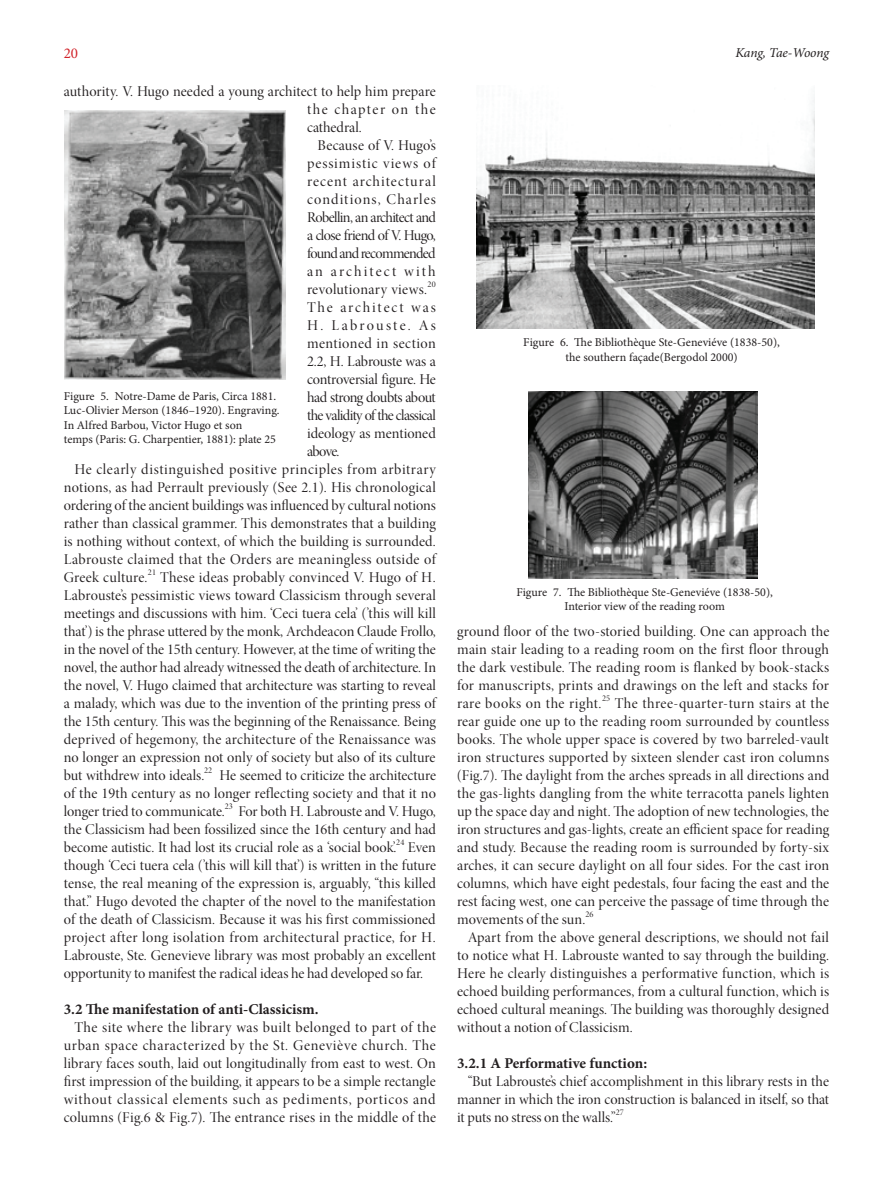
<style>
.page{position:relative;width:893px;height:1191px;background:#fff}
.page>*{position:absolute;margin:0;border:0;box-sizing:border-box;transform-origin:0 0}
.본문1{font:15px/18px "Minion Pro Disp";letter-spacing:.005em;color:#231f20;text-align:justify}
._1_1{font:700 15px "Minion Pro";color:#231f20}
.t1{font:15px "Minion Pro";color:#d1232a}
.t2{font:italic 13.5px "Minion Pro";letter-spacing:-.015em;color:#231f20}
.t3{font:12px/14.4px "Minion Pro";color:#231f20;text-align:center}
.본문1-2{font:8.7px "Minion Pro Disp";letter-spacing:.005em;color:#231f20}
</style>
<div class="page">
<img style="left:477px;top:100px;width:337px;height:228px">
<img style="left:529px;top:392px;width:228px;height:186px">
<img style="left:64px;top:110px;width:221px;height:269px">
<p class="t1" style="left:64px;top:43px;width:16px">20</p>
<p class="t2" style="left:735px;top:43px;width:95px">Kang, Tae-Woong</p>
<p class="본문1" style="left:307px;top:82px;width:130px;text-indent:-243px">authority. V. Hugo needed a young architect to help him prepare the chapter on the cathedral.</p>
<p class="본문1" style="left:307px;top:136px;width:130px;text-indent:11px">Because of V. Hugo’s pessimistic views of recent architectural conditions, Charles Robellin, an architect and a close friend of V. Hugo, found and recommended an architect with revolutionary views.</p>
<p class="본문1-2" style="left:428px;top:279px;width:10px">20</p>
<p class="본문1" style="left:307px;top:298px;width:130px">The architect was H. Labrouste. As mentioned in section 2.2, H. Labrouste was a controversial figure. He had strong doubts about the validity of the classical ideology as mentioned above.</p>
<p class="본문1" style="left:64px;top:460px;width:374px;text-indent:11px">He clearly distinguished positive principles from arbitrary notions, as had Perrault previously (See 2.1). His chronological ordering of the ancient buildings was influenced by cultural notions rather than classical grammer. This demonstrates that a building is nothing without context, of which the building is surrounded.<br>Labrouste claimed that the Orders are meaningless outside of Greek culture.</p>
<p class="t3" style="left:523px;top:335px;width:258px">Figure 6. The Bibliothèque Ste-Geneviéve (1838-50), the southern façade(Bergodol 2000)</p>
<p class="t3" style="left:64px;top:389px;width:217px;text-align:left">Figure 5. Notre-Dame de Paris, Circa 1881.<br>Luc-Olivier Merson (1846–1920). Engraving.<br>In Alfred Barbou, Victor Hugo et son<br>temps (Paris: G. Charpentier, 1881): plate 25</p>
<p class="본문1-2" style="left:148px;top:567px;width:10px">21</p>
<p class="본문1" style="left:64px;top:568px;width:374px;text-indent:96px">These ideas probably convinced V. Hugo of H.<br>Labrouste’s pessimistic views toward Classicism through several meetings and discussions with him. ‘Ceci tuera cela’ (’this will kill that’) is the phrase uttered by the monk, Archdeacon Claude Frollo, in the novel of the 15th century. However, at the time of writing the novel, the author had already witnessed the death of architecture. In the novel, V. Hugo claimed that architecture was starting to reveal a malady, which was due to the invention of the printing press of the 15th century. This was the beginning of the Renaissance. Being deprived of hegemony, the architecture of the Renaissance was no longer an expression not only of society but also of its culture but withdrew into ideals.</p>
<p class="t3" style="left:516px;top:585px;width:258px">Figure 7. The Bibliothèque Ste-Geneviéve (1838-50),<br>Interior view of the reading room</p>
<p class="본문1" style="left:457px;top:622px;width:374px">ground floor of the two-storied building. One can approach the main stair leading to a reading room on the first floor through the dark vestibule. The reading room is flanked by book-stacks for manuscripts, prints and drawings on the left and stacks for rare books on the right.</p>
<p class="본문1-2" style="left:602px;top:692px;width:10px">25</p>
<p class="본문1" style="left:457px;top:694px;width:374px;text-indent:158px">The three-quarter-turn stairs at the rear guide one up to the reading room surrounded by countless books. The whole upper space is covered by two barreled-vault iron structures supported by sixteen slender cast iron columns (Fig.7). The daylight from the arches spreads in all directions and the gas-lights dangling from the white terracotta panels lighten up the space day and night. The adoption of new technologies, the iron structures and gas-lights, create an efficient space for reading and study. Because the reading room is surrounded by forty-six arches, it can secure daylight on all four sides. For the cast iron columns, which have eight pedestals, four facing the east and the rest facing west, one can perceive the passage of time through the movements of the sun.</p>
<p class="본문1-2" style="left:204px;top:765px;width:10px">22</p>
<p class="본문1" style="left:64px;top:766px;width:374px;text-indent:156px">He seemed to criticize the architecture of the 19th century as no longer reflecting society and that it no longer tried to communicate.</p>
<p class="본문1-2" style="left:225px;top:801px;width:9px">23</p>
<p class="본문1" style="left:64px;top:802px;width:374px;text-indent:175px">For both H. Labrouste and V. Hugo, the Classicism had been fossilized since the 16th century and had become autistic. It had lost its crucial role as a ‘social book’.</p>
<p class="본문1-2" style="left:396px;top:837px;width:10px">24</p>
<p class="본문1" style="left:64px;top:838px;width:374px;text-indent:344px">Even though ‘Ceci tuera cela (’this will kill that’) is written in the future tense, the real meaning of the expression is, arguably, “this killed that.” Hugo devoted the chapter of the novel to the manifestation of the death of Classicism. Because it was his first commissioned project after long isolation from architectural practice, for H.<br>Labrouste, Ste. Genevieve library was most probably an excellent opportunity to manifest the radical ideas he had developed so far.</p>
<p class="_1_1" style="left:64px;top:999px;width:256px">3.2 The manifestation of anti-Classicism.</p>
<p class="본문1" style="left:64px;top:1018px;width:374px;text-indent:11px">The site where the library was built belonged to part of the urban space characterized by the St. Geneviève church. The library faces south, laid out longitudinally from east to west. On first impression of the building, it appears to be a simple rectangle without classical elements such as pediments, porticos and columns (Fig.6 &amp; Fig.7). The entrance rises in the middle of the</p>
<p class="본문1-2" style="left:585px;top:908px;width:10px">26</p>
<p class="본문1" style="left:457px;top:928px;width:374px;text-indent:11px">Apart from the above general descriptions, we should not fail to notice what H. Labrouste wanted to say through the building.<br>Here he clearly distinguishes a performative function, which is echoed building performances, from a cultural function, which is echoed cultural meanings. The building was thoroughly designed without a notion of Classicism.</p>
<p class="_1_1" style="left:457px;top:1052px;width:192px">3.2.1 A Performative function:</p>
<p class="본문1" style="left:457px;top:1072px;width:374px;text-indent:11px">“But Labrouste’s chief accomplishment in this library rests in the manner in which the iron construction is balanced in itself, so that it puts no stress on the walls.”</p>
<p class="본문1-2" style="left:616px;top:1106px;width:9px">27</p>
</div>
